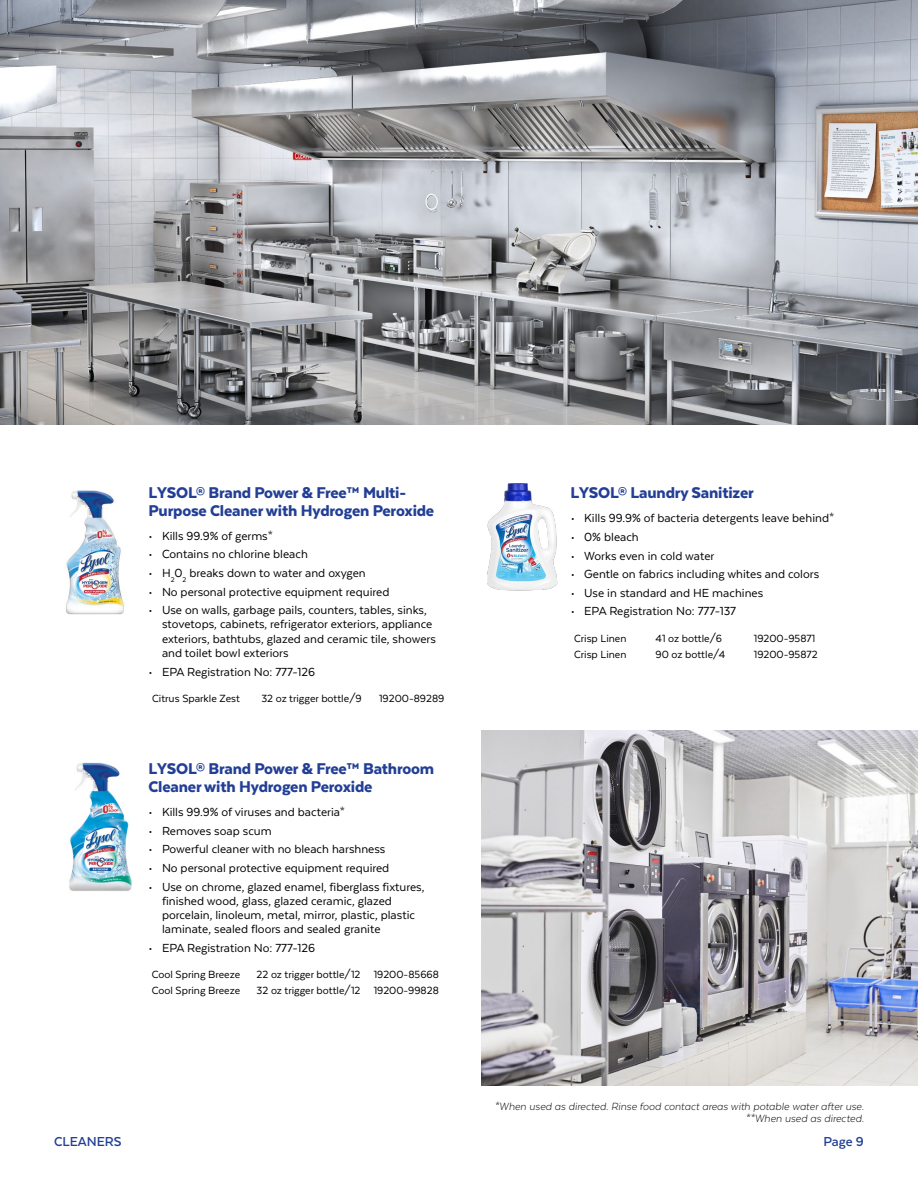
<style>
.page{position:relative;width:918px;height:1188px;background:#fff}
.page>*{position:absolute;margin:0;border:0;box-sizing:border-box;transform-origin:0 0}
.t1{font:900 18px/18px "Texta";letter-spacing:-.01em;color:#223f95}
.t2{font:700 15px "Texta";color:#223f95}
.t3{font:13.5px/14.2px "Texta";color:#000}
.t4{font:12px "Texta";color:#000}
.t5{font:italic 300 12px/12px "Texta";color:#000;text-align:right}
</style>
<div class="page">
<img style="left:66px;top:490px;width:58px;height:125px">
<img style="left:69px;top:762px;width:63px;height:129px">
<img style="left:0;top:0;width:918px;height:424px">
<img style="left:487px;top:483px;width:71px;height:108px">
<img style="left:481px;top:730px;width:437px;height:356px">
<h1 class="t1" style="left:148px;top:483px;width:287px">LYSOL® Brand Power &amp; Free™ Multi-<br>Purpose Cleaner with Hydrogen Peroxide</h1>
<p class="t3" style="left:148px;top:529px;width:126px">• Kills 99.9% of germs*</p>
<p class="t3" style="left:148px;top:547px;width:161px">• Contains no chlorine bleach</p>
<p class="t3" style="left:148px;top:566px;width:219px">• H<sub>2</sub>0<sub>2</sub> breaks down to water and oxygen</p>
<p class="t3" style="left:149px;top:584px;width:242px">• No personal protective equipment required</p>
<p class="t3" style="left:162px;top:603px;width:275px;text-indent:-14px">• Use on walls, garbage pails, counters, tables, sinks, stovetops, cabinets, refrigerator exteriors, appliance exteriors, bathtubs, glazed and ceramic tile, showers and toilet bowl exteriors</p>
<p class="t3" style="left:149px;top:664px;width:168px">• EPA Registration No: 777-126</p>
<p class="t4" style="left:152px;top:692px;width:89px">Citrus Sparkle Zest</p>
<p class="t4" style="left:261px;top:692px;width:102px">32 oz trigger bottle/9</p>
<p class="t4" style="left:379px;top:692px;width:67px">19200-89289</p>
<h1 class="t1" style="left:148px;top:759px;width:287px">LYSOL® Brand Power &amp; Free™ Bathroom<br>Cleaner with Hydrogen Peroxide</h1>
<p class="t3" style="left:148px;top:805px;width:198px">• Kills 99.9% of viruses and bacteria*</p>
<p class="t3" style="left:148px;top:824px;width:125px">• Removes soap scum</p>
<p class="t3" style="left:148px;top:842px;width:239px">• Powerful cleaner with no bleach harshness</p>
<p class="t3" style="left:148px;top:861px;width:242px">• No personal protective equipment required</p>
<p class="t3" style="left:162px;top:879px;width:264px;text-indent:-14px">• Use on chrome, glazed enamel, fiberglass fixtures, finished wood, glass, glazed ceramic, glazed porcelain, linoleum, metal, mirror, plastic, plastic laminate, sealed floors and sealed granite</p>
<p class="t3" style="left:148px;top:941px;width:168px">• EPA Registration No: 777-126</p>
<p class="t4" style="left:152px;top:969px;width:90px">Cool Spring Breeze</p>
<p class="t4" style="left:257px;top:969px;width:184px">22 oz trigger bottle/12 19200-85668</p>
<p class="t4" style="left:152px;top:985px;width:90px">Cool Spring Breeze</p>
<p class="t4" style="left:257px;top:985px;width:184px">32 oz trigger bottle/12 19200-99828</p>
<h1 class="t1" style="left:570px;top:483px;width:185px">LYSOL® Laundry Sanitizer</h1>
<p class="t3" style="left:571px;top:511px;width:265px">• Kills 99.9% of bacteria detergents leave behind*</p>
<p class="t3" style="left:571px;top:530px;width:70px">• 0% bleach</p>
<p class="t3" style="left:571px;top:548px;width:145px">• Works even in cold water</p>
<p class="t3" style="left:571px;top:567px;width:250px">• Gentle on fabrics including whites and colors</p>
<p class="t3" style="left:571px;top:585px;width:194px">• Use in standard and HE machines</p>
<p class="t3" style="left:571px;top:604px;width:167px">• EPA Registration No: 777-137</p>
<p class="t4" style="left:574px;top:633px;width:54px">Crisp Linen</p>
<p class="t4" style="left:656px;top:633px;width:68px">41 oz bottle/6</p>
<p class="t4" style="left:754px;top:633px;width:63px">19200-95871</p>
<p class="t4" style="left:574px;top:649px;width:54px">Crisp Linen</p>
<p class="t4" style="left:656px;top:649px;width:71px">90 oz bottle/4</p>
<p class="t4" style="left:754px;top:649px;width:65px">19200-95872</p>
<p class="t5" style="left:495px;top:1100px;width:371px">*When used as directed. Rinse food contact areas with potable water after use. **When used as directed.</p>
<p class="t2" style="left:54px;top:1134px;width:69px">CLEANERS</p>
<p class="t2" style="left:824px;top:1134px;width:42px">Page 9</p>
</div>
